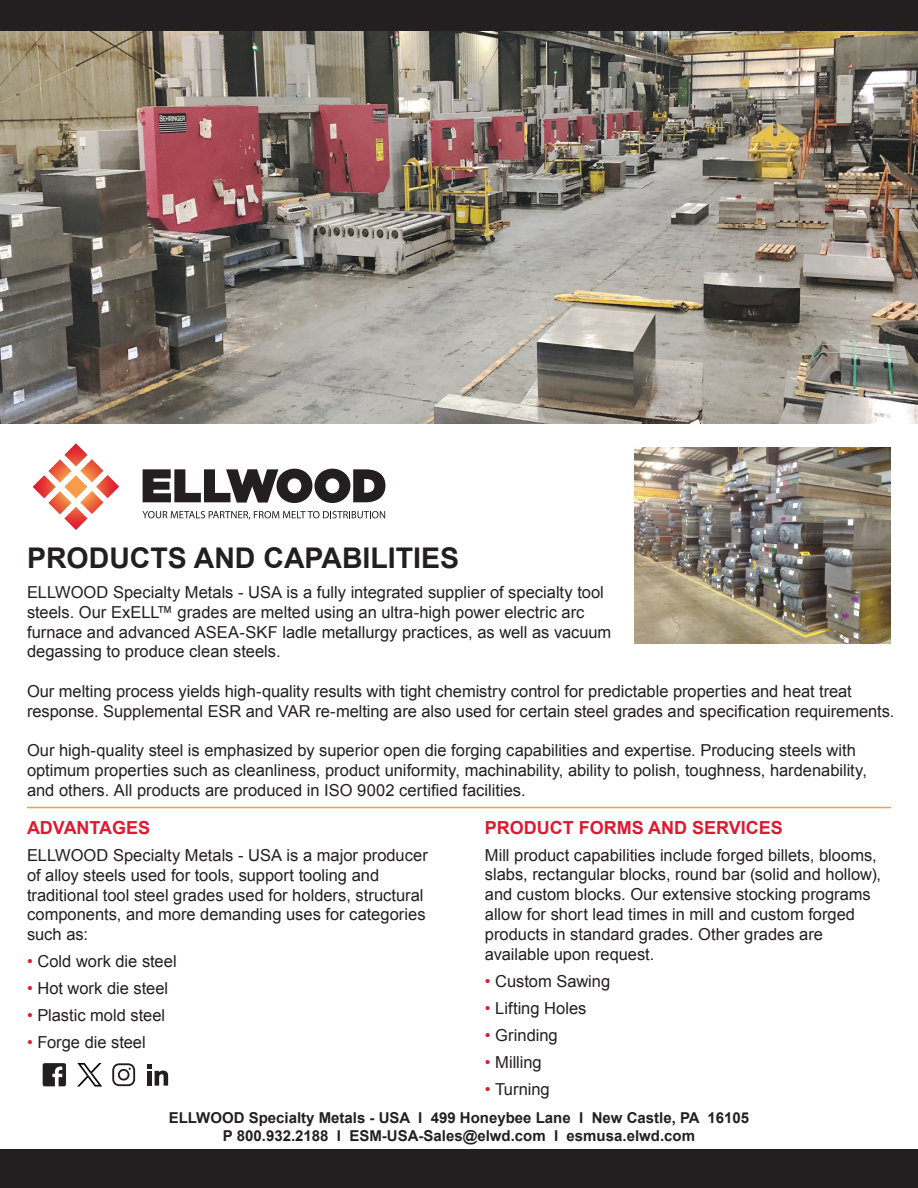
<style>
.page{position:relative;width:918px;height:1188px;background:#fff}
.page>*{position:absolute;margin:0;border:0;box-sizing:border-box;transform-origin:0 0}
.t1{font:700 28.5px "Arial";color:#231f20}
.t2{font:700 18px "Arial";color:#e01931}
.t3{font:16.5px/19.8px "Arial";color:#231f20}
.t4{font:700 15px "Arial";color:#231f20}
.s1{color:#e01931}
</style>
<div class="page">
<img style="left:0;top:30px;width:918px;height:393px">
<div style="left:0;top:0;width:918px;height:30px;background:#231f20"></div>
<img style="left:634px;top:448px;width:257px;height:195px">
<div style="left:0;top:1149px;width:918px;height:39px;background:#231f20"></div>
<svg style="left:143px;top:469px;width:242px;height:34px"></svg>
<svg style="left:33px;top:443px;width:86px;height:87px"></svg>
<svg style="left:142px;top:511px;width:243px;height:9px"></svg>
<hr style="left:27px;top:807px;width:864px;height:1px;background:#f89c4c">
<svg style="left:43px;top:1063px;width:23px;height:23px"></svg>
<svg style="left:112px;top:1063px;width:23px;height:23px"></svg>
<svg style="left:147px;top:1064px;width:21px;height:22px"></svg>
<div style="left:147px;top:1071px;width:5px;height:15px;background:#231f20"></div>
<svg style="left:77px;top:1063px;width:25px;height:24px"></svg>
<p class="t1" style="left:27px;top:539px;width:434px">PRODUCTS AND CAPABILITIES</p>
<p class="t3" style="left:27px;top:582px;width:586px">ELLWOOD Specialty Metals - USA is a fully integrated supplier of specialty tool steels. Our ExELL™ grades are melted using an ultra-high power electric arc furnace and advanced ASEA-SKF ladle metallurgy practices, as well as vacuum degassing to produce clean steels.</p>
<p class="t3" style="left:27px;top:681px;width:826px">Our melting process yields high-quality results with tight chemistry control for predictable properties and heat treat</p>
<p class="t3" style="left:27px;top:701px;width:869px">response. Supplemental ESR and VAR re-melting are also used for certain steel grades and specification requirements.</p>
<p class="t3" style="left:27px;top:741px;width:830px">Our high-quality steel is emphasized by superior open die forging capabilities and expertise. Producing steels with</p>
<p class="t3" style="left:27px;top:761px;width:841px">optimum properties such as cleanliness, product uniformity, machinability, ability to polish, toughness, hardenability, and others. All products are produced in ISO 9002 certified facilities.</p>
<p class="t2" style="left:27px;top:816px;width:125px">ADVANTAGES</p>
<p class="t3" style="left:27px;top:845px;width:402px">ELLWOOD Specialty Metals - USA is a major producer of alloy steels used for tools, support tooling and</p>
<p class="t3" style="left:27px;top:885px;width:400px">traditional tool steel grades used for holders, structural components, and more demanding uses for categories such as:</p>
<p class="t3" style="left:27px;top:952px;width:151px"><span class="s1">•</span> Cold work die steel</p>
<p class="t3" style="left:27px;top:979px;width:143px"><span class="s1">•</span> Hot work die steel</p>
<p class="t3" style="left:27px;top:1006px;width:140px"><span class="s1">•</span> Plastic mold steel</p>
<p class="t3" style="left:27px;top:1033px;width:120px"><span class="s1">•</span> Forge die steel</p>
<p class="t2" style="left:485px;top:815px;width:300px">PRODUCT FORMS AND SERVICES</p>
<p class="t3" style="left:485px;top:845px;width:398px">Mill product capabilities include forged billets, blooms, slabs, rectangular blocks, round bar (solid and hollow), and custom blocks. Our extensive stocking programs allow for short lead times in mill and custom forged products in standard grades. Other grades are</p>
<p class="t3" style="left:485px;top:944px;width:171px">available upon request.</p>
<p class="t3" style="left:485px;top:971px;width:127px"><span class="s1">•</span> Custom Sawing</p>
<p class="t3" style="left:485px;top:998px;width:103px"><span class="s1">•</span> Lifting Holes</p>
<p class="t3" style="left:485px;top:1025px;width:74px"><span class="s1">•</span> Grinding</p>
<p class="t3" style="left:485px;top:1052px;width:58px"><span class="s1">•</span> Milling</p>
<p class="t3" style="left:485px;top:1079px;width:66px"><span class="s1">•</span> Turning</p>
<p class="t4" style="left:169px;top:1108px;width:582px">ELLWOOD Specialty Metals - USA I 499 Honeybee Lane I New Castle, PA 16105</p>
<p class="t4" style="left:223px;top:1126px;width:474px">P 800.932.2188 I ESM-USA-Sales@elwd.com I esmusa.elwd.com</p>
</div>
